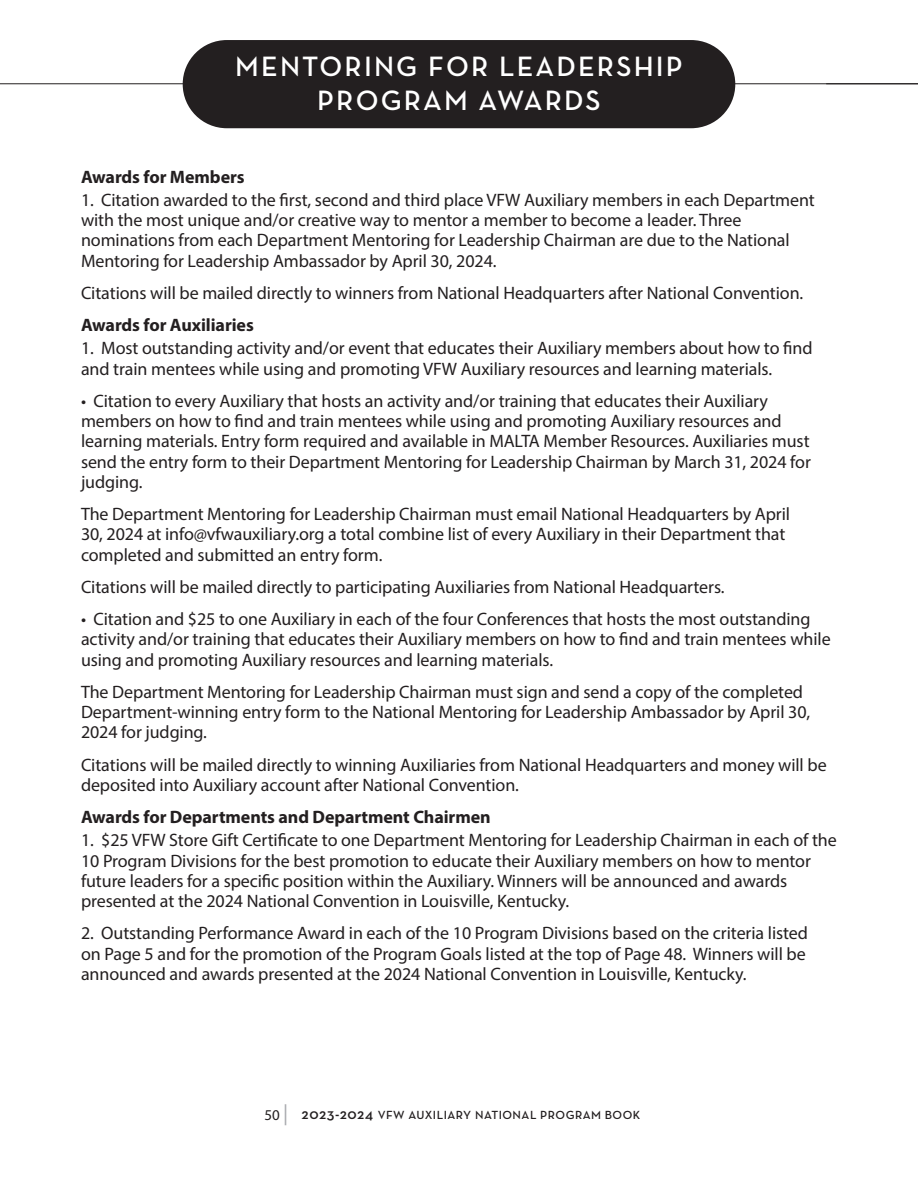
<style>
.page{position:relative;width:918px;height:1188px;background:#fff}
.page>*{position:absolute;margin:0;border:0;box-sizing:border-box;transform-origin:0 0}
.t1{font:600 28.5px/34.2px "Neutra Text";letter-spacing:.075em;color:#fff;text-align:center}
.t2{font:18px/20.2px "Myriad Pro";letter-spacing:-.005em;color:#231f20}
.t3{font:700 18px "Myriad Pro";letter-spacing:-.005em;color:#231f20}
.t4{font:600 12px "Neutra Text";letter-spacing:.04em;color:#231f20}
.s1{font-family:"Myriad Pro";font-weight:400;font-size:15px}
.s2{font-family:"Myriad Pro";font-weight:400;font-size:21px;color:#a8a9ad}
.s3{font-size:15px}
</style>
<div class="page">
<div style="left:183px;top:40px;width:552px;height:88px;background:#231f20;border-radius:44px"></div>
<hr style="left:0;top:83px;width:918px;height:1px;background:#231f20">
<h1 class="t1" style="left:235px;top:49px;width:449px">MENTORING FOR LEADERSHIP<br>PROGRAM AWARDS</h1>
<p class="t3" style="left:81px;top:165px;width:165px">Awards for Members</p>
<p class="t2" style="left:81px;top:189px;width:735px">1. Citation awarded to the first, second and third place VFW Auxiliary members in each Department with the most unique and/or creative way to mentor a member to become a leader. Three nominations from each Department Mentoring for Leadership Chairman are due to the National Mentoring for Leadership Ambassador by April 30, 2024.</p>
<p class="t2" style="left:81px;top:282px;width:724px">Citations will be mailed directly to winners from National Headquarters after National Convention.</p>
<p class="t3" style="left:81px;top:313px;width:174px">Awards for Auxiliaries</p>
<p class="t2" style="left:81px;top:338px;width:733px">1. Most outstanding activity and/or event that educates their Auxiliary members about how to find and train mentees while using and promoting VFW Auxiliary resources and learning materials.</p>
<p class="t2" style="left:81px;top:390px;width:731px">• Citation to every Auxiliary that hosts an activity and/or training that educates their Auxiliary members on how to find and train mentees while using and promoting Auxiliary resources and learning materials. Entry form required and available in MALTA Member Resources. Auxiliaries must send the entry form to their Department Mentoring for Leadership Chairman by March 31, 2024 for judging.</p>
<p class="t2" style="left:81px;top:504px;width:711px">The Department Mentoring for Leadership Chairman must email National Headquarters by April<br>30, 2024 at info@vfwauxiliary.org a total combine list of every Auxiliary in their Department that completed and submitted an entry form.</p>
<p class="t2" style="left:81px;top:576px;width:645px">Citations will be mailed directly to participating Auxiliaries from National Headquarters.</p>
<p class="t2" style="left:81px;top:609px;width:751px">• Citation and $25 to one Auxiliary in each of the four Conferences that hosts the most outstanding activity and/or training that educates their Auxiliary members on how to find and train mentees while using and promoting Auxiliary resources and learning materials.</p>
<p class="t2" style="left:81px;top:681px;width:731px">The Department Mentoring for Leadership Chairman must sign and send a copy of the completed<br>Department-winning entry form to the National Mentoring for Leadership Ambassador by April 30,<br>2024 for judging.</p>
<p class="t2" style="left:81px;top:754px;width:747px">Citations will be mailed directly to winning Auxiliaries from National Headquarters and money will be deposited into Auxiliary account after National Convention.</p>
<p class="t3" style="left:81px;top:805px;width:411px">Awards for Departments and Department Chairmen</p>
<p class="t2" style="left:81px;top:830px;width:757px">1. $25 VFW Store Gift Certificate to one Department Mentoring for Leadership Chairman in each of the 10 Program Divisions for the best promotion to educate their Auxiliary members on how to mentor future leaders for a specific position within the Auxiliary. Winners will be announced and awards presented at the 2024 National Convention in Louisville, Kentucky.</p>
<p class="t2" style="left:81px;top:923px;width:729px">2. Outstanding Performance Award in each of the 10 Program Divisions based on the criteria listed on Page 5 and for the promotion of the Program Goals listed at the top of Page 48. Winners will be announced and awards presented at the 2024 National Convention in Louisville, Kentucky.</p>
<p class="t4" style="left:264px;top:1108px;width:377px"><span class="s1">50</span> <span class="s2">|</span> <span class="s3">2023-2024</span> VFW AUXILIARY NATIONAL PROGRAM BOOK</p>
</div>
